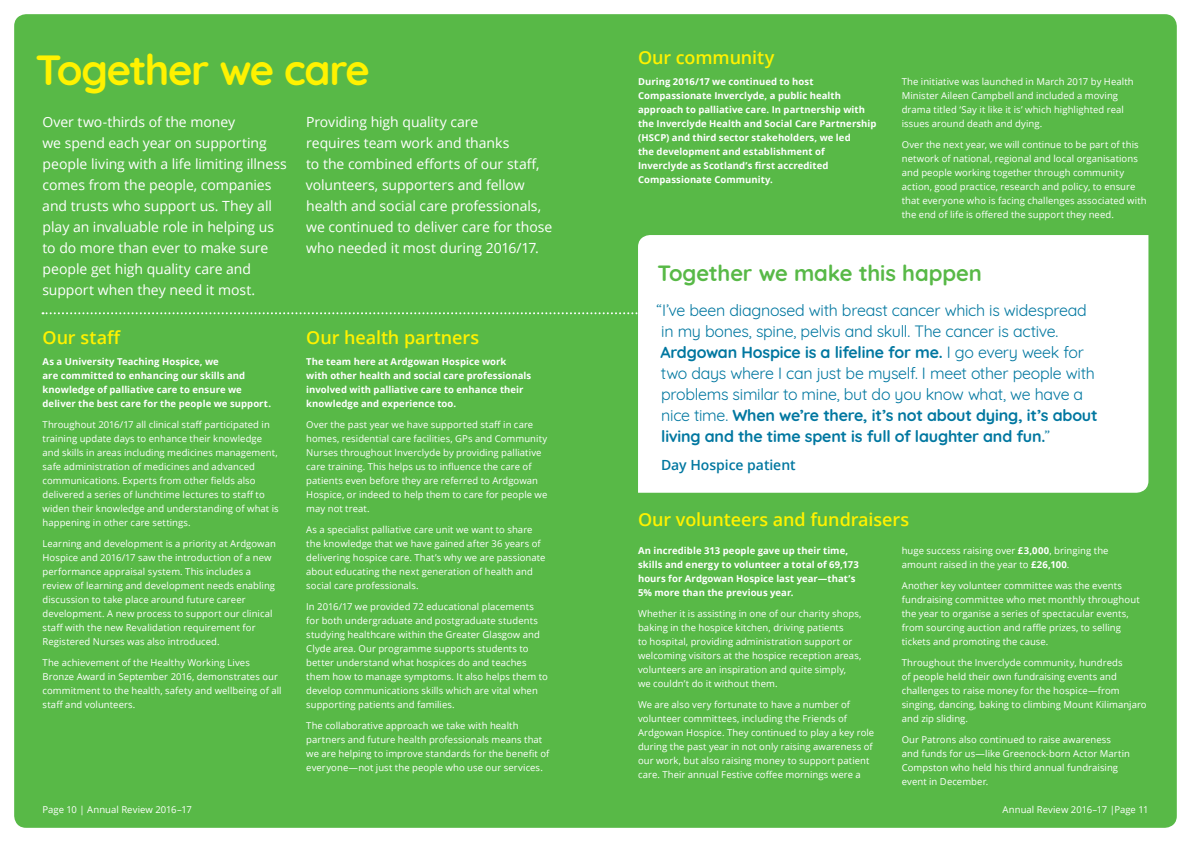
<style>
.page{position:relative;width:1191px;height:842px;background:#fff}
.page>*{position:absolute;margin:0;border:0;box-sizing:border-box;transform-origin:0 0}
.t1{font:700 42px "Quicksand";letter-spacing:-.035em;color:#fff200}
.t2{font:700 22px "Quicksand";letter-spacing:-.005em;color:#58b947}
.t3{font:600 18px "Open Sans";letter-spacing:-.005em;color:#fff200}
.t4{font:16px/21px "Quicksand";letter-spacing:-.02em;color:#0077a0}
.t5{font:14px/21px "Open Sans";letter-spacing:-.005em;color:#fff}
.t6{font:600 14px "Open Sans";letter-spacing:-.005em;color:#0077a0}
.t7{font:9.5px/14px "Open Sans";letter-spacing:.01em;color:#fff}
.t8{font:700 9.5px/14px "Open Sans";letter-spacing:.01em;color:#fff}
.s1{font-weight:700}
</style>
<div class="page">
<div style="left:14px;top:14px;width:1162px;height:814px;background:#58b947;border-radius:12px"></div>
<div style="left:638px;top:235px;width:510px;height:258px;background:#fff"></div>
<svg style="left:43px;top:312px;width:604px;height:2px"></svg>
<h1 class="t1" style="left:36px;top:35px;width:336px">Together we care</h1>
<p class="t5" style="left:42px;top:111px;width:246px">Over two-thirds of the money<br>we spend each year on supporting people living with a life limiting illness comes from the people, companies and trusts who support us. They all play an invaluable role in helping us to do more than ever to make sure people get high quality care and support when they need it most.</p>
<p class="t5" style="left:306px;top:111px;width:248px">Providing high quality care<br>requires team work and thanks<br>to the combined efforts of our staff, volunteers, supporters and fellow health and social care professionals, we continued to deliver care for those who needed it most during 2016/17.</p>
<h3 class="t3" style="left:43px;top:325px;width:80px">Our staff</h3>
<p class="t8" style="left:43px;top:354px;width:230px">As a University Teaching Hospice, we<br>are committed to enhancing our skills and knowledge of palliative care to ensure we deliver the best care for the people we support.</p>
<p class="t7" style="left:43px;top:417px;width:238px">Throughout 2016/17 all clinical staff participated in training update days to enhance their knowledge and skills in areas including medicines management, safe administration of medicines and advanced communications. Experts from other fields also delivered a series of lunchtime lectures to staff to widen their knowledge and understanding of what is happening in other care settings.</p>
<p class="t7" style="left:43px;top:536px;width:235px">Learning and development is a priority at Ardgowan Hospice and 2016/17 saw the introduction of a new performance appraisal system. This includes a review of learning and development needs enabling discussion to take place around future career development. A new process to support our clinical staff with the new Revalidation requirement for Registered Nurses was also introduced.</p>
<p class="t7" style="left:43px;top:655px;width:240px">The achievement of the Healthy Working Lives Bronze Award in September 2016, demonstrates our commitment to the health, safety and wellbeing of all staff and volunteers.</p>
<h3 class="t3" style="left:306px;top:325px;width:174px">Our health partners</h3>
<p class="t8" style="left:306px;top:354px;width:226px">The team here at Ardgowan Hospice work<br>with other health and social care professionals involved with palliative care to enhance their knowledge and experience too.</p>
<p class="t7" style="left:306px;top:417px;width:243px">Over the past year we have supported staff in care homes, residential care facilities, GPs and Community Nurses throughout Inverclyde by providing palliative care training. This helps us to influence the care of patients even before they are referred to Ardgowan Hospice, or indeed to help them to care for people we may not treat.</p>
<p class="t7" style="left:306px;top:522px;width:241px">As a specialist palliative care unit we want to share the knowledge that we have gained after 36 years of delivering hospice care. That’s why we are passionate about educating the next generation of health and social care professionals.</p>
<p class="t7" style="left:306px;top:599px;width:243px">In 2016/17 we provided 72 educational placements for both undergraduate and postgraduate students studying healthcare within the Greater Glasgow and Clyde area. Our programme supports students to better understand what hospices do and teaches them how to manage symptoms. It also helps them to develop communications skills which are vital when supporting patients and families.</p>
<p class="t7" style="left:306px;top:718px;width:245px">The collaborative approach we take with health partners and future health professionals means that we are helping to improve standards for the benefit of everyone—not just the people who use our services.</p>
<h3 class="t3" style="left:638px;top:45px;width:138px">Our community</h3>
<p class="t8" style="left:638px;top:74px;width:240px">During 2016/17 we continued to host Compassionate Inverclyde, a public health approach to palliative care. In partnership with the Inverclyde Health and Social Care Partnership (HSCP) and third sector stakeholders, we led<br>the development and establishment of Inverclyde as Scotland’s first accredited Compassionate Community.</p>
<p class="t7" style="left:901px;top:74px;width:233px">The initiative was launched in March 2017 by Health Minister Aileen Campbell and included a moving drama titled ‘Say it like it is’ which highlighted real issues around death and dying.</p>
<p class="t7" style="left:901px;top:137px;width:246px">Over the next year, we will continue to be part of this network of national, regional and local organisations and people working together through community action, good practice, research and policy, to ensure that everyone who is facing challenges associated with the end of life is offered the support they need.</p>
<h2 class="t2" style="left:657px;top:255px;width:326px">Together we make this happen</h2>
<p class="t4" style="left:656px;top:298px;width:443px">“I’ve been diagnosed with breast cancer which is widespread in my bones, spine, pelvis and skull. The cancer is active.<br><span class="s1">Ardgowan Hospice is a lifeline for me.</span> I go every week for two days where I can just be myself. I meet other people with problems similar to mine, but do you know what, we have a nice time. <span class="s1">When we’re there, it’s not about dying, it’s about living and the time spent is full of laughter and fun.</span>”</p>
<h3 class="t6" style="left:661px;top:455px;width:136px">Day Hospice patient</h3>
<h3 class="t3" style="left:638px;top:507px;width:273px">Our volunteers and fundraisers</h3>
<p class="t8" style="left:638px;top:543px;width:222px">An incredible 313 people gave up their time, skills and energy to volunteer a total of 69,173 hours for Ardgowan Hospice last year—that’s 5% more than the previous year.</p>
<p class="t7" style="left:638px;top:606px;width:225px">Whether it is assisting in one of our charity shops, baking in the hospice kitchen, driving patients<br>to hospital, providing administration support or welcoming visitors at the hospice reception areas, volunteers are an inspiration and quite simply,<br>we couldn’t do it without them.</p>
<p class="t7" style="left:638px;top:697px;width:238px">We are also very fortunate to have a number of volunteer committees, including the Friends of Ardgowan Hospice. They continued to play a key role during the past year in not only raising awareness of our work, but also raising money to support patient care. Their annual Festive coffee mornings were a</p>
<p class="t7" style="left:901px;top:543px;width:208px">huge success raising over <span class="s1">£3,000</span>, bringing the amount raised in the year to <span class="s1">£26,100</span>.</p>
<p class="t7" style="left:901px;top:578px;width:239px">Another key volunteer committee was the events fundraising committee who met monthly throughout the year to organise a series of spectacular events, from sourcing auction and raffle prizes, to selling tickets and promoting the cause.</p>
<p class="t7" style="left:901px;top:655px;width:246px">Throughout the Inverclyde community, hundreds<br>of people held their own fundraising events and challenges to raise money for the hospice—from singing, dancing, baking to climbing Mount Kilimanjaro and zip sliding.</p>
<p class="t7" style="left:901px;top:732px;width:230px">Our Patrons also continued to raise awareness and funds for us—like Greenock-born Actor Martin Compston who held his third annual fundraising event in December.</p>
<p class="t7" style="left:43px;top:802px;width:151px">Page 10 | Annual Review 2016–17</p>
<p class="t7" style="left:1002px;top:802px;width:147px">Annual Review 2016–17 |Page 11</p>
</div>
